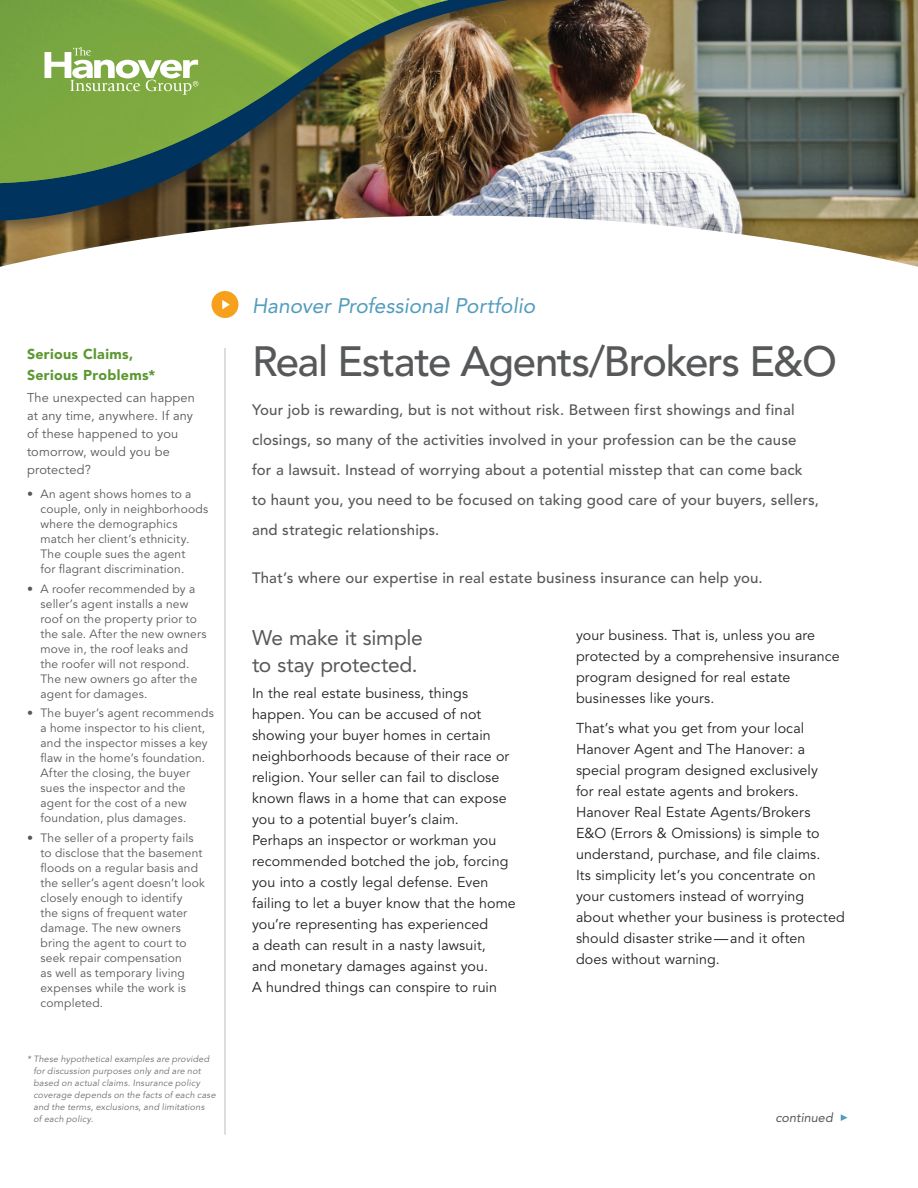
<style>
.page{position:relative;width:918px;height:1188px;background:#fff}
.page>*{position:absolute;margin:0;border:0;box-sizing:border-box;transform-origin:0 0}
.Main_Head{font:500 42px "Avenir";letter-spacing:-.03em;color:#57585a}
.Head{font:21px/27px "Avenir";letter-spacing:-.015em;color:#57585a}
.Segment_Head{font:italic 21px "Avenir";color:#529cbe}
.Intro_Para{font:500 15px/30px "Avenir";letter-spacing:.01em;color:#57585a}
.Body{font:14.25px/21px "Avenir";letter-spacing:.01em;color:#231f20}
.Cover_Sidebar_Head{font:900 14.25px/21px "Avenir";letter-spacing:.02em;color:#5c9731}
.Body-2{font:12.75px/18px "Avenir";letter-spacing:.015em;color:#57585a}
.t1{font:italic 12.75px "Avenir";color:#57585a}
.Table_Bullet{font:12px/15px "Avenir";letter-spacing:.015em;color:#57585a}
.Legal{font:italic 9px/12px "Avenir";letter-spacing:.02em;color:#6c6d70}
</style>
<div class="page">
<div style="left:212px;top:291px;width:26px;height:27px;background:#f6a01b;border-radius:50%"></div>
<svg style="left:222px;top:300px;width:8px;height:9px"></svg>
<svg style="left:841px;top:1114px;width:7px;height:7px"></svg>
<hr style="left:225px;top:348px;width:1px;height:787px;background:#bcbdc0">
<img style="left:0;top:0;width:918px;height:267px">
<div style="left:0;top:0;width:752px;height:237px;background:#231f20;opacity:.45"></div>
<img style="left:0;top:0;width:738px;height:221px">
<img style="left:0;top:0;width:595px;height:184px">
<img style="left:0;top:0;width:449px;height:183px">
<svg style="left:44px;top:47px;width:154px;height:48px"></svg>
<p class="Cover_Sidebar_Head" style="left:27px;top:343px;width:130px">Serious Claims,<br>Serious Problems*</p>
<p class="Body-2" style="left:27px;top:389px;width:170px">The unexpected can happen at any time, anywhere. If any of these happened to you tomorrow, would you be protected?</p>
<p class="Table_Bullet" style="left:40px;top:487px;width:169px;text-indent:-14px">• An agent shows homes to a couple, only in neighborhoods where the demographics match her client’s ethnicity.<br>The couple sues the agent<br>for flagrant discrimination.</p>
<p class="Table_Bullet" style="left:40px;top:582px;width:168px;text-indent:-14px">• A roofer recommended by a seller’s agent installs a new roof on the property prior to the sale. After the new owners move in, the roof leaks and the roofer will not respond.<br>The new owners go after the agent for damages.</p>
<p class="Table_Bullet" style="left:40px;top:706px;width:175px;text-indent:-14px">• The buyer’s agent recommends a home inspector to his client, and the inspector misses a key flaw in the home’s foundation.<br>After the closing, the buyer sues the inspector and the agent for the cost of a new foundation, plus damages.</p>
<p class="Table_Bullet" style="left:40px;top:831px;width:166px;text-indent:-14px">• The seller of a property fails to disclose that the basement floods on a regular basis and the seller’s agent doesn’t look closely enough to identify<br>the signs of frequent water damage. The new owners bring the agent to court to seek repair compensation<br>as well as temporary living expenses while the work is completed.</p>
<p class="Legal" style="left:33px;top:1053px;width:184px;text-indent:-6px">* These hypothetical examples are provided for discussion purposes only and are not based on actual claims. Insurance policy coverage depends on the facts of each case and the terms, exclusions, and limitations<br>of each policy.</p>
<p class="Segment_Head" style="left:252px;top:293px;width:285px">Hanover Professional Portfolio</p>
<p class="Main_Head" style="left:252px;top:337px;width:587px">Real Estate Agents/Brokers E&amp;O</p>
<p class="Intro_Para" style="left:252px;top:395px;width:568px">Your job is rewarding, but is not without risk. Between first showings and final closings, so many of the activities involved in your profession can be the cause for a lawsuit. Instead of worrying about a potential misstep that can come back to haunt you, you need to be focused on taking good care of your buyers, sellers, and strategic relationships.</p>
<p class="Intro_Para" style="left:252px;top:563px;width:512px">That’s where our expertise in real estate business insurance can help you.</p>
<p class="Head" style="left:252px;top:624px;width:172px">We make it simple to stay protected.</p>
<p class="Body" style="left:252px;top:683px;width:265px">In the real estate business, things happen. You can be accused of not showing your buyer homes in certain neighborhoods because of their race or religion. Your seller can fail to disclose known flaws in a home that can expose you to a potential buyer’s claim.<br>Perhaps an inspector or workman you recommended botched the job, forcing you into a costly legal defense. Even failing to let a buyer know that the home you’re representing has experienced<br>a death can result in a nasty lawsuit,<br>and monetary damages against you.<br>A hundred things can conspire to ruin</p>
<p class="Body" style="left:576px;top:625px;width:265px">your business. That is, unless you are protected by a comprehensive insurance program designed for real estate businesses like yours.</p>
<p class="Body" style="left:576px;top:718px;width:270px">That’s what you get from your local Hanover Agent and The Hanover: a special program designed exclusively<br>for real estate agents and brokers.<br>Hanover Real Estate Agents/Brokers<br>E&amp;O (Errors &amp; Omissions) is simple to understand, purchase, and file claims.<br>Its simplicity let’s you concentrate on your customers instead of worrying about whether your business is protected should disaster strike—and it often<br>does without warning.</p>
<p class="t1" style="left:775px;top:1110px;width:59px">continued</p>
</div>
